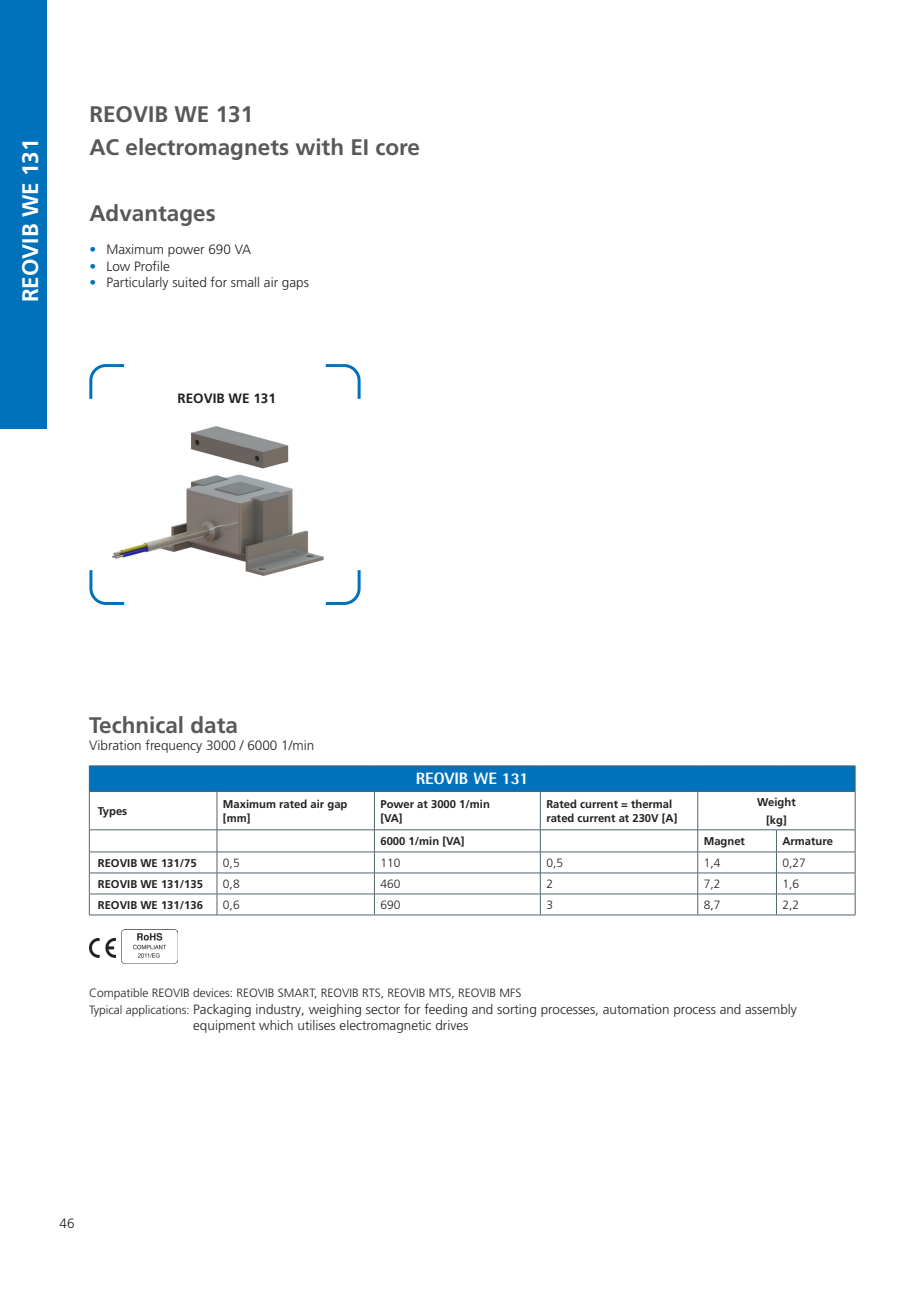
<style>
.page{position:relative;width:919px;height:1289px;background:#fff}
.page>*{position:absolute;margin:0;border:0;box-sizing:border-box;transform-origin:0 0}
.Headline_Unterseiten{font:700 22.5px "Frutiger LT Pro";color:#57585a}
.Reiter{font:700 22.5px "Frutiger LT Pro";color:#fffefc}
.t1{font:800 16.5px "Rotis Semi Sans Pro";color:#fff}
.Anmerkungen_Tabelle_linksbündig{font:300 13.5px/16.5px "Frutiger LT Pro";color:#231f20}
.Headline_Unterseiten-2{font:300 13.5px "Frutiger LT Pro";color:#231f20}
.Fließtext_linksbündig{font:700 13.5px "Frutiger LT Pro";color:#231f20}
.Anmerkungen_Tabelle_linksbündig-2{font:300 12px "Frutiger LT Pro";color:#231f20}
.Fließtext_Tabelle_linksbündig{font:300 12px "Frutiger LT Pro";color:#231f20}
.Fließtext_Tabelle_linksbündig-2{font:700 11.25px "Frutiger LT Pro";color:#231f20}
.Fließtext_Tabelle_zentriert{font:700 11.25px/18px "Frutiger LT Pro";color:#231f20;text-align:center}
.s1{color:#0072bc}
.s2{font-size:12px}
</style>
<div class="page">
<svg style="left:89px;top:364px;width:36px;height:35px"></svg>
<svg style="left:325px;top:364px;width:36px;height:35px"></svg>
<svg style="left:325px;top:570px;width:36px;height:35px"></svg>
<svg style="left:89px;top:570px;width:36px;height:35px"></svg>
<img style="left:100px;top:426px;width:244px;height:158px">
<div style="left:89px;top:765px;width:766px;height:26px;background:#0072bc"></div>
<hr style="left:89px;top:791px;width:128px;height:1px;background:#53656e">
<hr style="left:217px;top:791px;width:157px;height:1px;background:#53656e">
<hr style="left:217px;top:791px;width:1px;height:38px;background:#53656e">
<hr style="left:374px;top:791px;width:166px;height:1px;background:#53656e">
<hr style="left:374px;top:791px;width:1px;height:38px;background:#53656e">
<hr style="left:540px;top:791px;width:157px;height:1px;background:#53656e">
<hr style="left:540px;top:791px;width:1px;height:38px;background:#53656e">
<hr style="left:697px;top:791px;width:79px;height:1px;background:#53656e">
<hr style="left:697px;top:791px;width:1px;height:38px;background:#53656e">
<hr style="left:776px;top:791px;width:79px;height:1px;background:#53656e">
<hr style="left:89px;top:829px;width:128px;height:1px;background:#53656e">
<hr style="left:217px;top:829px;width:157px;height:1px;background:#53656e">
<hr style="left:374px;top:829px;width:166px;height:1px;background:#53656e">
<hr style="left:540px;top:829px;width:157px;height:1px;background:#53656e">
<hr style="left:697px;top:829px;width:79px;height:1px;background:#53656e">
<hr style="left:776px;top:829px;width:79px;height:1px;background:#53656e">
<hr style="left:89px;top:851px;width:128px;height:1px;background:#53656e">
<hr style="left:217px;top:851px;width:157px;height:1px;background:#53656e">
<hr style="left:374px;top:851px;width:166px;height:1px;background:#53656e">
<hr style="left:540px;top:851px;width:157px;height:1px;background:#53656e">
<hr style="left:697px;top:851px;width:79px;height:1px;background:#53656e">
<hr style="left:776px;top:851px;width:79px;height:1px;background:#53656e">
<hr style="left:89px;top:872px;width:128px;height:1px;background:#53656e">
<hr style="left:217px;top:872px;width:157px;height:1px;background:#53656e">
<hr style="left:374px;top:872px;width:166px;height:1px;background:#53656e">
<hr style="left:540px;top:872px;width:157px;height:1px;background:#53656e">
<hr style="left:697px;top:872px;width:79px;height:1px;background:#53656e">
<hr style="left:776px;top:872px;width:79px;height:1px;background:#53656e">
<hr style="left:89px;top:893px;width:128px;height:1px;background:#53656e">
<hr style="left:217px;top:893px;width:157px;height:1px;background:#53656e">
<svg style="left:217px;top:830px;width:1px;height:84px"></svg>
<hr style="left:374px;top:893px;width:166px;height:1px;background:#53656e">
<svg style="left:374px;top:830px;width:1px;height:84px"></svg>
<hr style="left:540px;top:893px;width:157px;height:1px;background:#53656e">
<svg style="left:540px;top:830px;width:1px;height:84px"></svg>
<hr style="left:697px;top:893px;width:79px;height:1px;background:#53656e">
<svg style="left:697px;top:830px;width:1px;height:84px"></svg>
<hr style="left:776px;top:893px;width:79px;height:1px;background:#53656e">
<svg style="left:776px;top:830px;width:1px;height:84px"></svg>
<hr style="left:89px;top:765px;width:128px;height:1px;background:#53656e">
<svg style="left:89px;top:766px;width:1px;height:25px"></svg>
<hr style="left:217px;top:765px;width:157px;height:1px;background:#53656e">
<hr style="left:374px;top:765px;width:166px;height:1px;background:#53656e">
<hr style="left:540px;top:765px;width:157px;height:1px;background:#53656e">
<hr style="left:697px;top:765px;width:79px;height:1px;background:#53656e">
<hr style="left:776px;top:765px;width:79px;height:1px;background:#53656e">
<svg style="left:854px;top:766px;width:1px;height:25px"></svg>
<hr style="left:89px;top:791px;width:1px;height:38px;background:#53656e">
<hr style="left:854px;top:791px;width:1px;height:38px;background:#53656e">
<svg style="left:89px;top:830px;width:1px;height:84px"></svg>
<svg style="left:854px;top:830px;width:1px;height:84px"></svg>
<hr style="left:89px;top:914px;width:128px;height:1px;background:#53656e">
<hr style="left:217px;top:914px;width:157px;height:1px;background:#53656e">
<hr style="left:374px;top:914px;width:166px;height:1px;background:#53656e">
<hr style="left:540px;top:914px;width:157px;height:1px;background:#53656e">
<hr style="left:697px;top:914px;width:79px;height:1px;background:#53656e">
<hr style="left:776px;top:914px;width:79px;height:1px;background:#53656e">
<img style="left:90px;top:938px;width:26px;height:19px">
<img style="left:121px;top:930px;width:57px;height:33px">
<div style="left:0;top:0;width:47px;height:428px;background:#0072bc"></div>
<p class="Reiter" style="left:17px;top:302px;width:165px;rotate:-90deg">REOVIB WE 131</p>
<p class="Headline_Unterseiten" style="left:89px;top:101px;width:165px">REOVIB WE 131</p>
<p class="Headline_Unterseiten" style="left:89px;top:134px;width:332px">AC electromagnets with EI core</p>
<p class="Headline_Unterseiten" style="left:89px;top:200px;width:128px">Advantages</p>
<p class="Anmerkungen_Tabelle_linksbündig" style="left:89px;top:241px;width:163px"><span class="s1">•</span> Maximum power 690 VA</p>
<p class="Anmerkungen_Tabelle_linksbündig" style="left:89px;top:258px;width:82px"><span class="s1">•</span> Low Profile</p>
<p class="Anmerkungen_Tabelle_linksbündig" style="left:89px;top:274px;width:221px"><span class="s1">•</span> Particularly suited for small air gaps</p>
<p class="Fließtext_linksbündig" style="left:177px;top:390px;width:100px">REOVIB WE 131</p>
<p class="Headline_Unterseiten" style="left:89px;top:712px;width:150px">Technical data</p>
<p class="Headline_Unterseiten-2" style="left:89px;top:737px;width:226px">Vibration frequency 3000 / 6000 1/min</p>
<p class="Fließtext_Tabelle_linksbündig-2" style="left:98px;top:804px;width:31px">Types</p>
<p class="Fließtext_Tabelle_linksbündig-2" style="left:223px;top:797px;width:126px">Maximum rated air gap</p>
<p class="Fließtext_Tabelle_linksbündig-2" style="left:223px;top:811px;width:29px">[mm]</p>
<p class="t1" style="left:416px;top:768px;width:114px">REOVIB WE 131</p>
<p class="Fließtext_Tabelle_linksbündig-2" style="left:380px;top:797px;width:111px">Power at 3000 1/min</p>
<p class="Fließtext_Tabelle_linksbündig-2" style="left:380px;top:811px;width:24px">[VA]</p>
<p class="Fließtext_Tabelle_linksbündig-2" style="left:546px;top:797px;width:127px">Rated current = thermal</p>
<p class="Fließtext_Tabelle_linksbündig-2" style="left:546px;top:811px;width:133px">rated current at 230V [A]</p>
<p class="Fließtext_Tabelle_zentriert" style="left:757px;top:792px;width:40px">Weight [kg]</p>
<p class="Fließtext_Tabelle_linksbündig-2" style="left:380px;top:834px;width:86px">6000 1/min [VA]</p>
<p class="Fließtext_Tabelle_linksbündig-2" style="left:703px;top:834px;width:43px">Magnet</p>
<p class="Fließtext_Tabelle_linksbündig-2" style="left:782px;top:834px;width:52px">Armature</p>
<p class="Fließtext_Tabelle_linksbündig-2" style="left:98px;top:856px;width:100px">REOVIB WE 131/75</p>
<p class="Fließtext_Tabelle_linksbündig" style="left:223px;top:855px;width:18px">0,5</p>
<p class="Fließtext_Tabelle_linksbündig" style="left:380px;top:855px;width:22px">110</p>
<p class="Fließtext_Tabelle_linksbündig" style="left:546px;top:855px;width:18px">0,5</p>
<p class="Fließtext_Tabelle_linksbündig" style="left:703px;top:855px;width:18px">1,4</p>
<p class="Fließtext_Tabelle_linksbündig" style="left:782px;top:855px;width:25px">0,27</p>
<p class="Fließtext_Tabelle_linksbündig-2" style="left:98px;top:877px;width:107px">REOVIB WE 131/135</p>
<p class="Fließtext_Tabelle_linksbündig" style="left:223px;top:876px;width:18px">0,8</p>
<p class="Fließtext_Tabelle_linksbündig" style="left:380px;top:876px;width:22px">460</p>
<p class="Fließtext_Tabelle_linksbündig" style="left:546px;top:876px;width:8px">2</p>
<p class="Fließtext_Tabelle_linksbündig" style="left:703px;top:876px;width:18px">7,2</p>
<p class="Fließtext_Tabelle_linksbündig" style="left:782px;top:876px;width:18px">1,6</p>
<p class="Fließtext_Tabelle_linksbündig-2" style="left:98px;top:898px;width:107px">REOVIB WE 131/136</p>
<p class="Fließtext_Tabelle_linksbündig" style="left:223px;top:897px;width:18px">0,6</p>
<p class="Fließtext_Tabelle_linksbündig" style="left:380px;top:897px;width:22px">690</p>
<p class="Fließtext_Tabelle_linksbündig" style="left:546px;top:897px;width:8px">3</p>
<p class="Fließtext_Tabelle_linksbündig" style="left:703px;top:897px;width:18px">8,7</p>
<p class="Fließtext_Tabelle_linksbündig" style="left:782px;top:897px;width:18px">2,2</p>
<p class="Anmerkungen_Tabelle_linksbündig-2" style="left:89px;top:986px;width:434px">Compatible REOVIB devices: REOVIB SMART, REOVIB RTS, REOVIB MTS, REOVIB MFS</p>
<p class="Anmerkungen_Tabelle_linksbündig" style="left:193px;top:1000px;width:605px;text-indent:-104px"><span class="s2">Typical applications:</span> Packaging industry, weighing sector for feeding and sorting processes, automation process and assembly equipment which utilises electromagnetic drives</p>
<p class="Anmerkungen_Tabelle_linksbündig" style="left:60px;top:1215px;width:17px">46</p>
</div>
